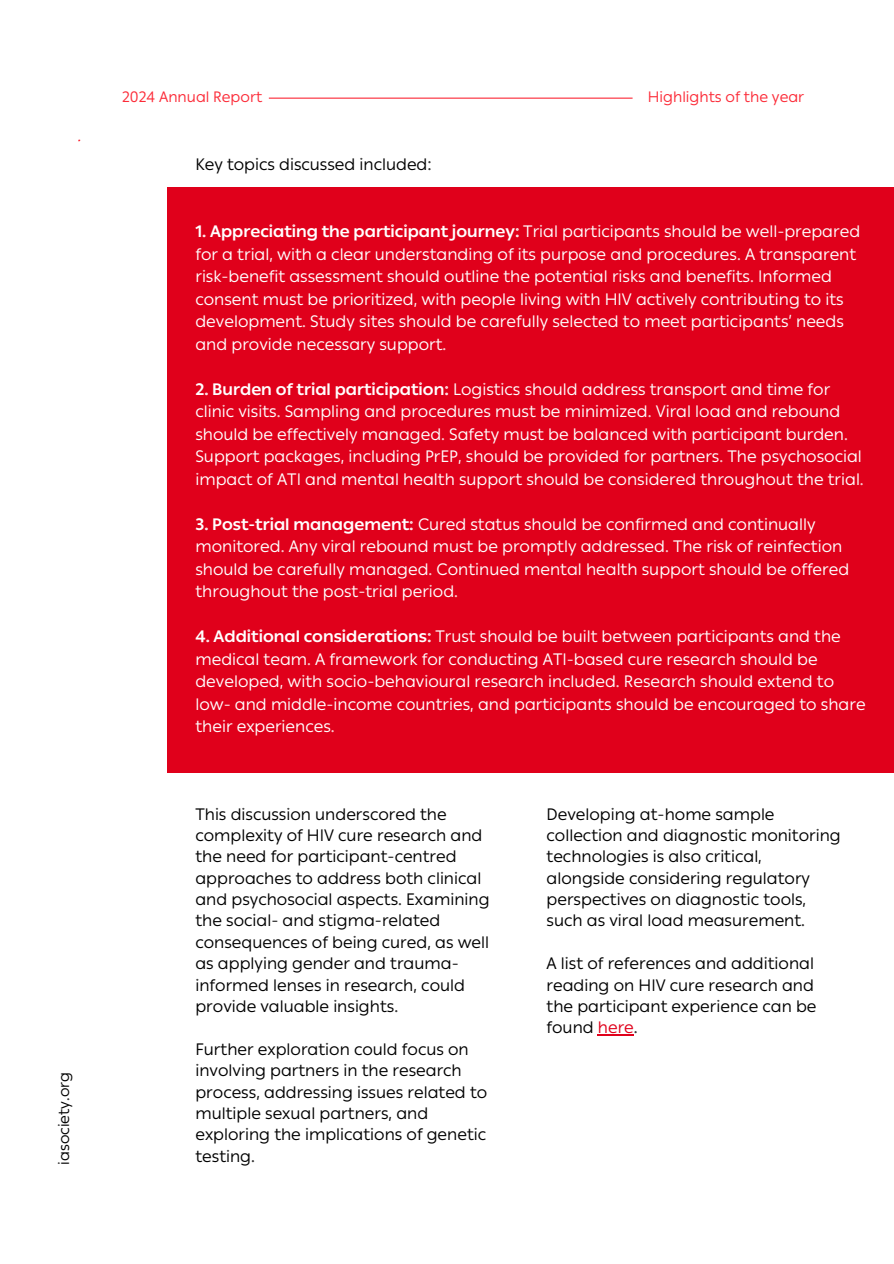
<style>
.page{position:relative;width:894px;height:1264px;background:#fff}
.page>*{position:absolute;margin:0;border:0;box-sizing:border-box;transform-origin:0 0}
.t1{font:16.5px/22.5px "IAS Ribbon Sans";color:#fff}
.t2{font:16.5px/21.3px "IAS Ribbon Sans";color:#000}
.t3{font:15px "IAS Ribbon Sans";color:#fc2b38}
.t4{font:15px "IAS Ribbon Sans";color:#000}
.s1{font-weight:700}
.s2{color:#e0001b}
</style>
<div class="page">
<hr style="left:269px;top:98px;width:363px;height:1px;background:#fc2b38">
<div style="left:167px;top:188px;width:726px;height:585px;background:#e0001b"></div>
<hr style="left:597px;top:1034px;width:36px;height:1px;background:#e0001b">
<h1 class="t4" style="left:55px;top:1164px;width:94px;rotate:-90deg">iasociety.org</h1>
<h1 class="t3" style="left:122px;top:88px;width:142px">2024 Annual Report</h1>
<h1 class="t2" style="left:195px;top:153px;width:238px">Key topics discussed included:</h1>
<h1 class="t3" style="left:647px;top:88px;width:158px">Highlights of the year</h1>
<h1 class="t1" style="left:195px;top:220px;width:666px"><span class="s1">1. Appreciating the participant journey:</span> Trial participants should be well-prepared for a trial, with a clear understanding of its purpose and procedures. A transparent risk-benefit assessment should outline the potential risks and benefits. Informed consent must be prioritized, with people living with HIV actively contributing to its development. Study sites should be carefully selected to meet participants’ needs and provide necessary support.</h1>
<p class="t1" style="left:195px;top:378px;width:669px"><span class="s1">2. Burden of trial participation:</span> Logistics should address transport and time for clinic visits. Sampling and procedures must be minimized. Viral load and rebound should be effectively managed. Safety must be balanced with participant burden.<br>Support packages, including PrEP, should be provided for partners. The psychosocial impact of ATI and mental health support should be considered throughout the trial.</p>
<h1 class="t1" style="left:195px;top:513px;width:655px"><span class="s1">3. Post-trial management:</span> Cured status should be confirmed and continually monitored. Any viral rebound must be promptly addressed. The risk of reinfection should be carefully managed. Continued mental health support should be offered throughout the post-trial period.</h1>
<h1 class="t1" style="left:195px;top:625px;width:671px"><span class="s1">4. Additional considerations:</span> Trust should be built between participants and the medical team. A framework for conducting ATI-based cure research should be developed, with socio-behavioural research included. Research should extend to low- and middle-income countries, and participants should be encouraged to share their experiences.</h1>
<h1 class="t2" style="left:195px;top:803px;width:295px">This discussion underscored the complexity of HIV cure research and the need for participant-centred approaches to address both clinical and psychosocial aspects. Examining the social- and stigma-related consequences of being cured, as well as applying gender and trauma&shy;informed lenses in research, could provide valuable insights.</h1>
<h1 class="t2" style="left:195px;top:1038px;width:293px">Further exploration could focus on involving partners in the research process, addressing issues related to multiple sexual partners, and exploring the implications of genetic testing.</h1>
<h1 class="t2" style="left:546px;top:803px;width:296px">Developing at-home sample collection and diagnostic monitoring technologies is also critical, alongside considering regulatory perspectives on diagnostic tools, such as viral load measurement.</h1>
<h1 class="t2" style="left:546px;top:952px;width:271px">A list of references and additional reading on HIV cure research and the participant experience can be found <span class="s2">here</span>.</h1>
</div>
